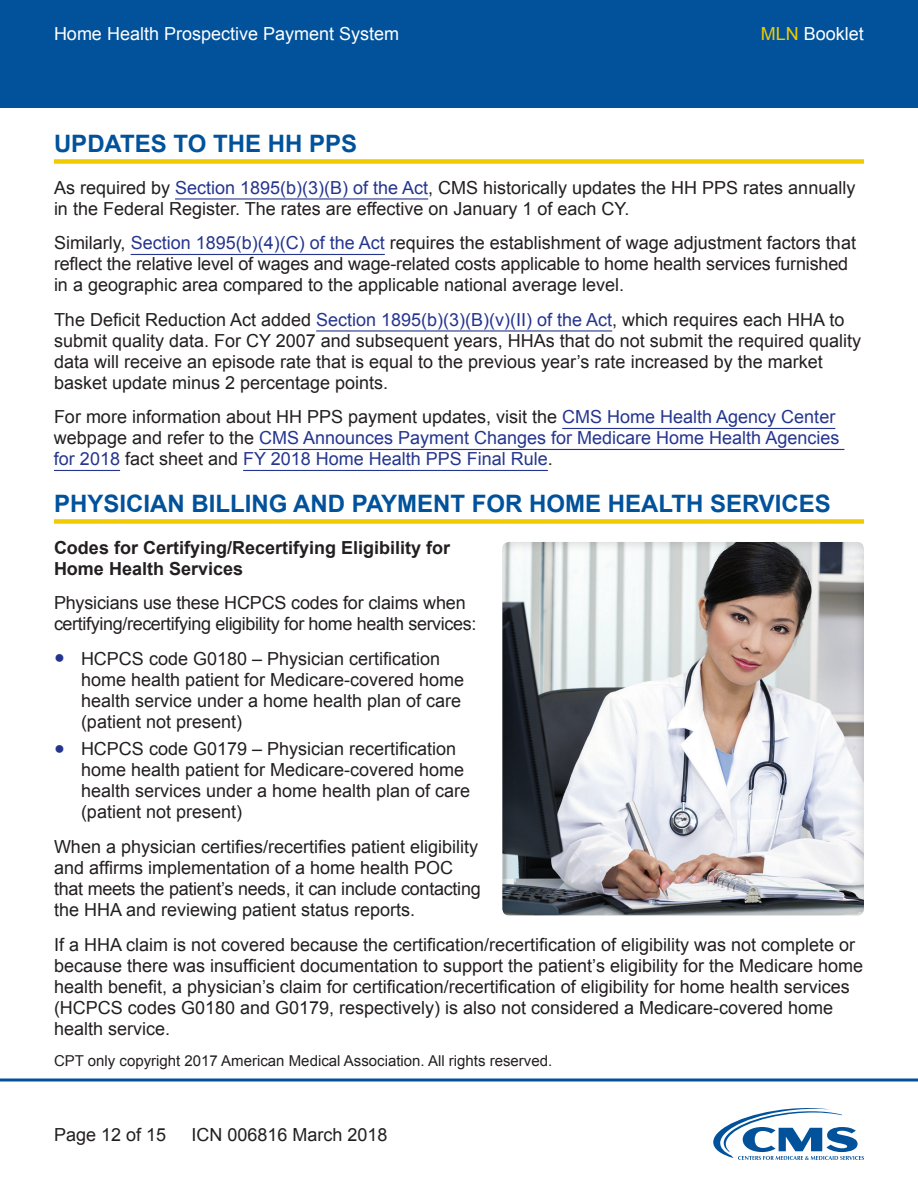
<style>
.page{position:relative;width:918px;height:1188px;background:#fff}
.page>*{position:absolute;margin:0;border:0;box-sizing:border-box;transform-origin:0 0}
.t1{font:700 24px "Arial";color:#01529b}
.t2{font:18px/21px "Arial";color:#231f20}
.t3{font:18px/21px "Arial";color:#25358f}
.t4{font:18px/21px "Arial";letter-spacing:-.02em;color:#231f20}
.t5{font:700 18px/21px "Arial";color:#231f20}
.t6{font:18px "Arial";color:#fff}
.Disclaimer{font:15px "Arial";color:#231f20}
.s1{color:#f0cb02}
.s2{color:#25358f}
.s3{color:#231f20}
</style>
<div class="page">
<div style="left:0;top:0;width:918px;height:108px;background:#01529b"></div>
<svg style="left:0;top:1078px;width:918px;height:4px;background:#407db3"></svg>
<svg style="left:713px;top:1108px;width:151px;height:52px"></svg>
<div style="left:54px;top:159px;width:810px;height:5px;background:#f0cb02"></div>
<hr style="left:175px;top:198px;width:253px;height:2px;background:#25358f">
<hr style="left:131px;top:254px;width:254px;height:1px;background:#25358f">
<hr style="left:316px;top:330px;width:296px;height:2px;background:#25358f">
<hr style="left:562px;top:428px;width:273px;height:1px;background:#25358f">
<hr style="left:259px;top:449px;width:585px;height:1px;background:#25358f">
<hr style="left:54px;top:470px;width:66px;height:1px;background:#25358f">
<hr style="left:243px;top:470px;width:305px;height:1px;background:#25358f">
<div style="left:54px;top:519px;width:810px;height:5px;background:#f0cb02"></div>
<div style="left:500px;top:540px;width:366px;height:378px;background:#231f20;opacity:.25"></div>
<p class="t6" style="left:54px;top:22px;width:347px">Home Health Prospective Payment System</p>
<p class="t6" style="left:761px;top:22px;width:105px"><span class="s1">MLN</span> Booklet</p>
<h2 class="t1" style="left:54px;top:128px;width:305px">UPDATES TO THE HH PPS</h2>
<p class="t2" style="left:54px;top:177px;width:803px">As required by <span class="s2">Section 1895(b)(3)(B) of the Act</span>, CMS historically updates the HH PPS rates annually in the Federal Register. The rates are effective on January 1 of each CY.</p>
<p class="t2" style="left:54px;top:233px;width:804px">Similarly, <span class="s2">Section 1895(b)(4)(C) of the Act</span> requires the establishment of wage adjustment factors that reflect the relative level of wages and wage-related costs applicable to home health services furnished in a geographic area compared to the applicable national average level.</p>
<p class="t2" style="left:54px;top:309px;width:809px">The Deficit Reduction Act added <span class="s2">Section 1895(b)(3)(B)(v)(II) of the Act</span>, which requires each HHA to submit quality data. For CY 2007 and subsequent years, HHAs that do not submit the required quality data will receive an episode rate that is equal to the previous year’s rate increased by the market basket update minus 2 percentage points.</p>
<p class="t3" style="left:54px;top:407px;width:787px"><span class="s3">For more information about HH PPS payment updates, visit the</span> CMS Home Health Agency Center <span class="s3">webpage and refer to the</span> CMS Announces Payment Changes for Medicare Home Health Agencies for 2018 <span class="s3">fact sheet and</span> FY 2018 Home Health PPS Final Rule<span class="s3">.</span></p>
<h2 class="t1" style="left:54px;top:488px;width:778px">PHYSICIAN BILLING AND PAYMENT FOR HOME HEALTH SERVICES</h2>
<p class="t5" style="left:54px;top:537px;width:398px">Codes for Certifying/Recertifying Eligibility for<br>Home Health Services</p>
<p class="t4" style="left:54px;top:593px;width:424px">Physicians use these HCPCS codes for claims when certifying/recertifying eligibility for home health services:</p>
<p class="t2" style="left:81px;top:648px;width:385px;text-indent:-27px"><span class="s2">●</span> HCPCS code G0180 – Physician certification home health patient for Medicare-covered home health service under a home health plan of care (patient not present)</p>
<p class="t2" style="left:81px;top:739px;width:391px;text-indent:-27px"><span class="s2">●</span> HCPCS code G0179 – Physician recertification home health patient for Medicare-covered home health services under a home health plan of care (patient not present)</p>
<p class="t2" style="left:54px;top:836px;width:428px">When a physician certifies/recertifies patient eligibility and affirms implementation of a home health POC that meets the patient’s needs, it can include contacting the HHA and reviewing patient status reports.</p>
<p class="t2" style="left:54px;top:934px;width:811px">If a HHA claim is not covered because the certification/recertification of eligibility was not complete or because there was insufficient documentation to support the patient’s eligibility for the Medicare home health benefit, a physician’s claim for certification/recertification of eligibility for home health services (HCPCS codes G0180 and G0179, respectively) is also not considered a Medicare-covered home health service.</p>
<p class="Disclaimer" style="left:54px;top:1051px;width:500px">CPT only copyright 2017 American Medical Association. All rights reserved.</p>
<p class="t2" style="left:54px;top:1124px;width:114px">Page 12 of 15</p>
<p class="t2" style="left:192px;top:1124px;width:198px">ICN 006816 March 2018</p>
</div>
